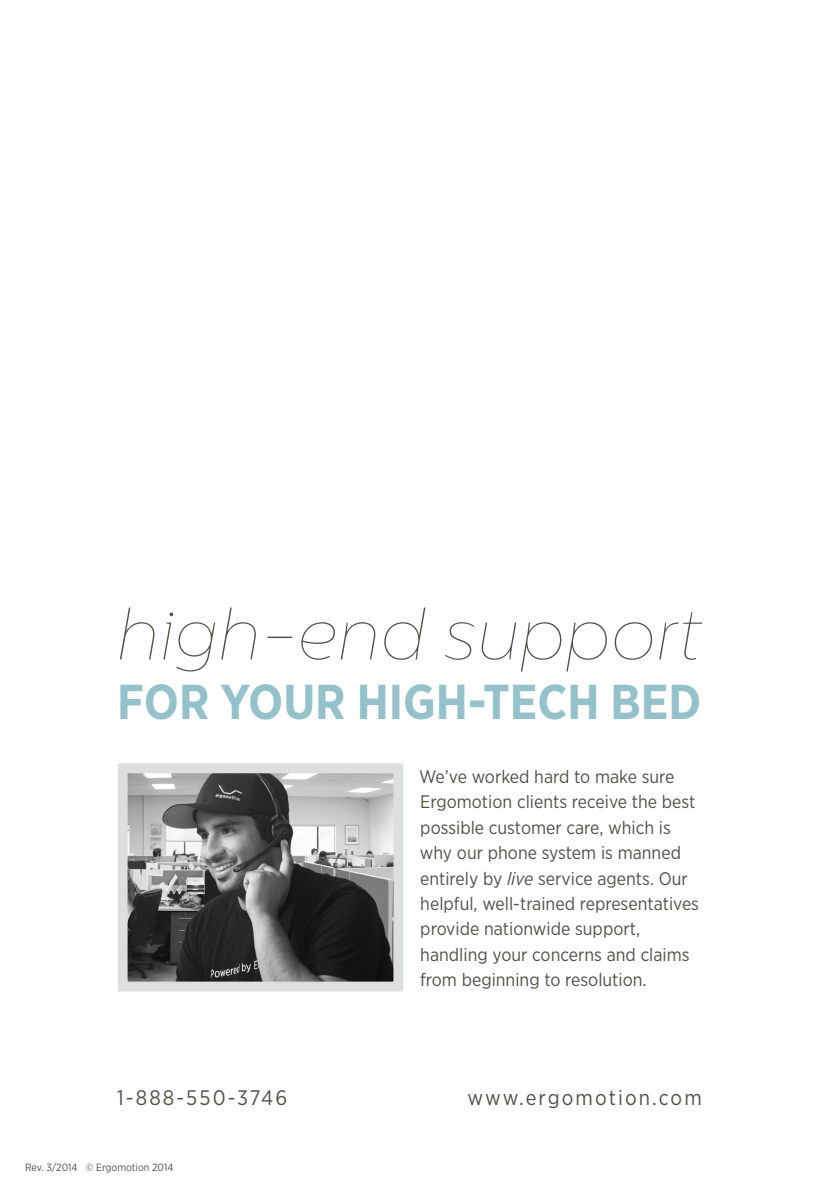
<style>
.page{position:relative;width:819px;height:1197px;background:#fff}
.page>*{position:absolute;margin:0;border:0;box-sizing:border-box;transform-origin:0 0}
.t1{font:italic 70.88px "Centrale Sans X Thin";color:#535249}
.t2{font:700 49px "Gotham Narrow";color:#95c2ca}
.t3{font:21px "Gotham Narrow";letter-spacing:.1em;color:#535249}
.t4{font:18.2px/25.4px "Gotham Narrow";color:#535249}
.t5{font:10.5px "Gotham Narrow";color:#535249}
.s1{font-style:italic}
</style>
<div class="page">
<svg style="left:118px;top:763px;width:286px;height:229px;background:#7e7e7e"></svg>
<p class="t1" style="left:117px;top:595px;width:586px">high-end support</p>
<p class="t2" style="left:117px;top:670px;width:586px">FOR YOUR HIGH-TECH BED</p>
<p class="t4" style="left:419px;top:763px;width:281px">We’ve worked hard to make sure Ergomotion clients receive the best possible customer care, which is why our phone system is manned entirely by <span class="s1">live</span> service agents. Our helpful, well-trained representatives provide nationwide support, handling your concerns and claims from beginning to resolution.</p>
<p class="t3" style="left:117px;top:1084px;width:171px">1-888-550-3746</p>
<p class="t3" style="left:467px;top:1084px;width:236px">www.ergomotion.com</p>
<p class="t5" style="left:25px;top:1161px;width:150px">Rev. 3/2014 © Ergomotion 2014</p>
</div>
